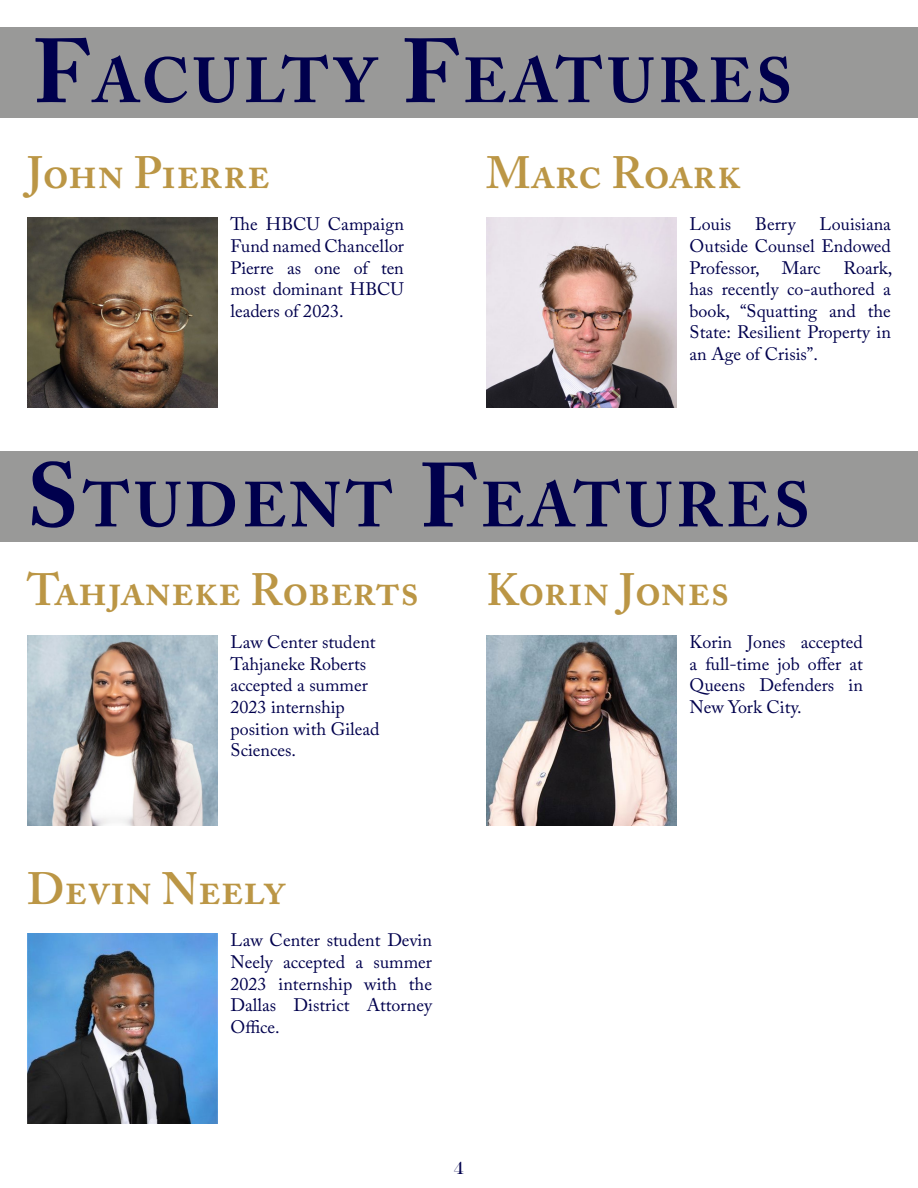
<style>
.page{position:relative;width:918px;height:1188px;background:#fff}
.page>*{position:absolute;margin:0;border:0;box-sizing:border-box;transform-origin:0 0}
.t1{font:700 63px "Adobe Caslon Pro";letter-spacing:.07em;color:#00004d}
.t2{font:600 45px "Adobe Caslon Pro";color:#bb9645}
.t3{font:18px/21.6px "Adobe Caslon Pro";color:#00004d;text-align:justify}
.t4{font:18px "Raylig Alternate";color:#00004d}
.s1{font-size:90px}
</style>
<div class="page">
<div style="left:0;top:451px;width:918px;height:90px;background:#999998"></div>
<div style="left:0;top:27px;width:918px;height:90px;background:#999998"></div>
<img style="left:27px;top:217px;width:190px;height:190px">
<img style="left:486px;top:217px;width:190px;height:190px">
<img style="left:27px;top:635px;width:190px;height:190px">
<img style="left:486px;top:635px;width:190px;height:190px">
<img style="left:27px;top:933px;width:190px;height:190px">
<p class="t1" style="left:33px;top:43px;width:761px"><span class="s1">F</span>ACULTY <span class="s1">F</span>EATURES</p>
<p class="t2" style="left:27px;top:146px;width:244px">John Pierre</p>
<p class="t2" style="left:486px;top:146px;width:257px">Marc Roark</p>
<p class="t3" style="left:231px;top:213px;width:175px">The HBCU Campaign Fund named Chancellor Pierre as one of ten most dominant HBCU leaders of 2023.</p>
<p class="t3" style="left:690px;top:213px;width:203px;text-indent:130px">Louisiana Outside Counsel Endowed Professor, Marc</p>
<p class="t3" style="left:690px;top:213px;width:43px">Louis</p>
<p class="t3" style="left:755px;top:213px;width:42px">Berry</p>
<p class="t3" style="left:690px;top:257px;width:204px;text-indent:154px">Roark, has recently co-authored a book, “Squatting and the State: Resilient Property in an Age of Crisis”.</p>
<p class="t1" style="left:27px;top:468px;width:785px"><span class="s1">S</span>TUDENT <span class="s1">F</span>EATURES</p>
<p class="t2" style="left:27px;top:564px;width:394px">Tahjaneke Roberts</p>
<p class="t3" style="left:231px;top:631px;width:150px;text-align:left">Law Center student<br>Tahjaneke Roberts accepted a summer<br>2023 internship position with Gilead<br>Sciences.</p>
<p class="t2" style="left:27px;top:862px;width:260px">Devin Neely</p>
<p class="t3" style="left:231px;top:929px;width:203px">Law Center student Devin Neely accepted a summer 2023 internship with the Dallas District Attorney Office.</p>
<p class="t2" style="left:486px;top:564px;width:245px">Korin Jones</p>
<p class="t3" style="left:690px;top:631px;width:175px">Korin Jones accepted a full-time job offer at Queens Defenders in New York City.</p>
<p class="t4" style="left:454px;top:1156px;width:12px">4</p>
</div>
